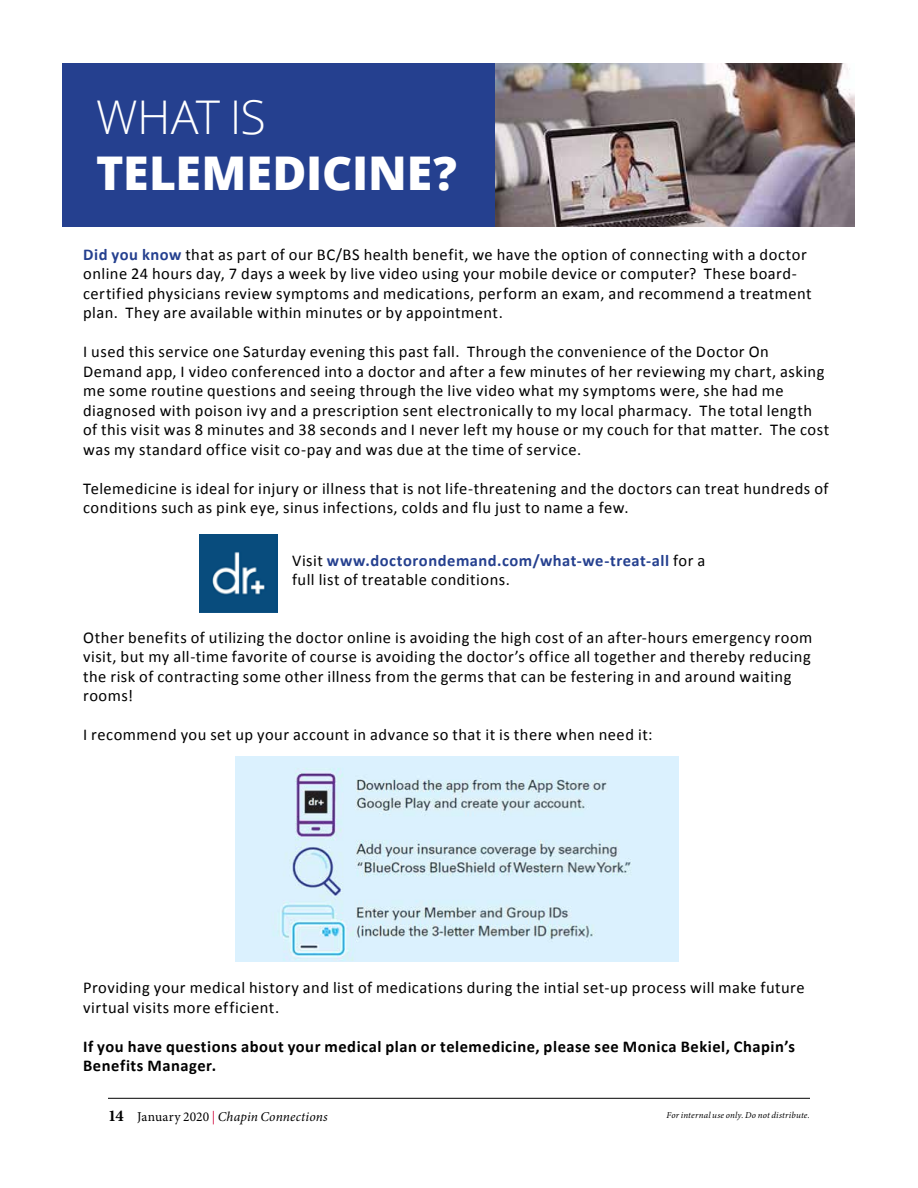
<style>
.page{position:relative;width:918px;height:1188px;background:#fff}
.page>*{position:absolute;margin:0;border:0;box-sizing:border-box;transform-origin:0 0}
.t1{font:800 46.5px "Open Sans";color:#fff}
.t2{font:300 46.5px "Open Sans";letter-spacing:-.015em;color:#fff}
.t3{font:16.5px/19.5px "Calibri";letter-spacing:.03em;color:#000}
.t4{font:700 16.5px/19.5px "Calibri";letter-spacing:.03em;color:#000}
.t5{font:700 16.5px/19.5px "Calibri";letter-spacing:.03em;color:#25408f}
.t6{font:italic 13.5px "Minion Pro";letter-spacing:.01em;color:#000}
.t7{font:italic 9px "Minion Pro";letter-spacing:.02em;color:#000}
.s1{font-weight:700;color:#25408f}
.s2{font-weight:400;color:#000}
.s3{font-weight:700;font-style:normal;font-size:16.5px}
.s4{font-style:normal}
.s5{font-style:normal;color:#d31245}
</style>
<div class="page">
<hr style="left:108px;top:1098px;width:702px;height:1px;background:#000">
<div style="left:62px;top:63px;width:440px;height:163px;background:#25408f"></div>
<img style="left:495px;top:63px;width:360px;height:163px">
<img style="left:236px;top:757px;width:442px;height:205px">
<img style="left:199px;top:534px;width:78px;height:78px">
<h1 class="t2" style="left:96px;top:86px;width:171px">WHAT IS</h1>
<h1 class="t1" style="left:96px;top:138px;width:362px">TELEMEDICINE?</h1>
<p class="t3" style="left:83px;top:244px;width:730px"><span class="s1">Did you know</span> that as part of our BC/BS health benefit, we have the option of connecting with a doctor online 24 hours day, 7 days a week by live video using your mobile device or computer? These board&shy;certified physicians review symptoms and medications, perform an exam, and recommend a treatment plan. They are available within minutes or by appointment.</p>
<p class="t3" style="left:83px;top:342px;width:748px">I used this service one Saturday evening this past fall. Through the convenience of the Doctor On Demand app, I video conferenced into a doctor and after a few minutes of her reviewing my chart, asking me some routine questions and seeing through the live video what my symptoms were, she had me diagnosed with poison ivy and a prescription sent electronically to my local pharmacy. The total length of this visit was 8 minutes and 38 seconds and I never left my house or my couch for that matter. The cost was my standard office visit co-pay and was due at the time of service.</p>
<p class="t3" style="left:83px;top:478px;width:747px">Telemedicine is ideal for injury or illness that is not life-threatening and the doctors can treat hundreds of conditions such as pink eye, sinus infections, colds and flu just to name a few.</p>
<p class="t5" style="left:292px;top:551px;width:415px"><span class="s2">Visit</span> www.doctorondemand.com/what-we-treat-all <span class="s2">for a full list of treatable conditions.</span></p>
<p class="t3" style="left:83px;top:627px;width:731px">Other benefits of utilizing the doctor online is avoiding the high cost of an after-hours emergency room visit, but my all-time favorite of course is avoiding the doctor’s office all together and thereby reducing the risk of contracting some other illness from the germs that can be festering in and around waiting rooms!</p>
<p class="t3" style="left:83px;top:725px;width:571px">I recommend you set up your account in advance so that it is there when need it:</p>
<p class="t3" style="left:83px;top:978px;width:723px">Providing your medical history and list of medications during the intial set-up process will make future virtual visits more efficient.</p>
<p class="t4" style="left:83px;top:1037px;width:713px">If you have questions about your medical plan or telemedicine, please see Monica Bekiel, Chapin’s<br>Benefits Manager.</p>
<p class="t6" style="left:108px;top:1107px;width:221px"><span class="s3">14</span> <span class="s4">January 2020</span> <span class="s5">|</span> Chapin Connections</p>
<p class="t7" style="left:667px;top:1109px;width:145px">For internal use only. Do not distribute.</p>
</div>
